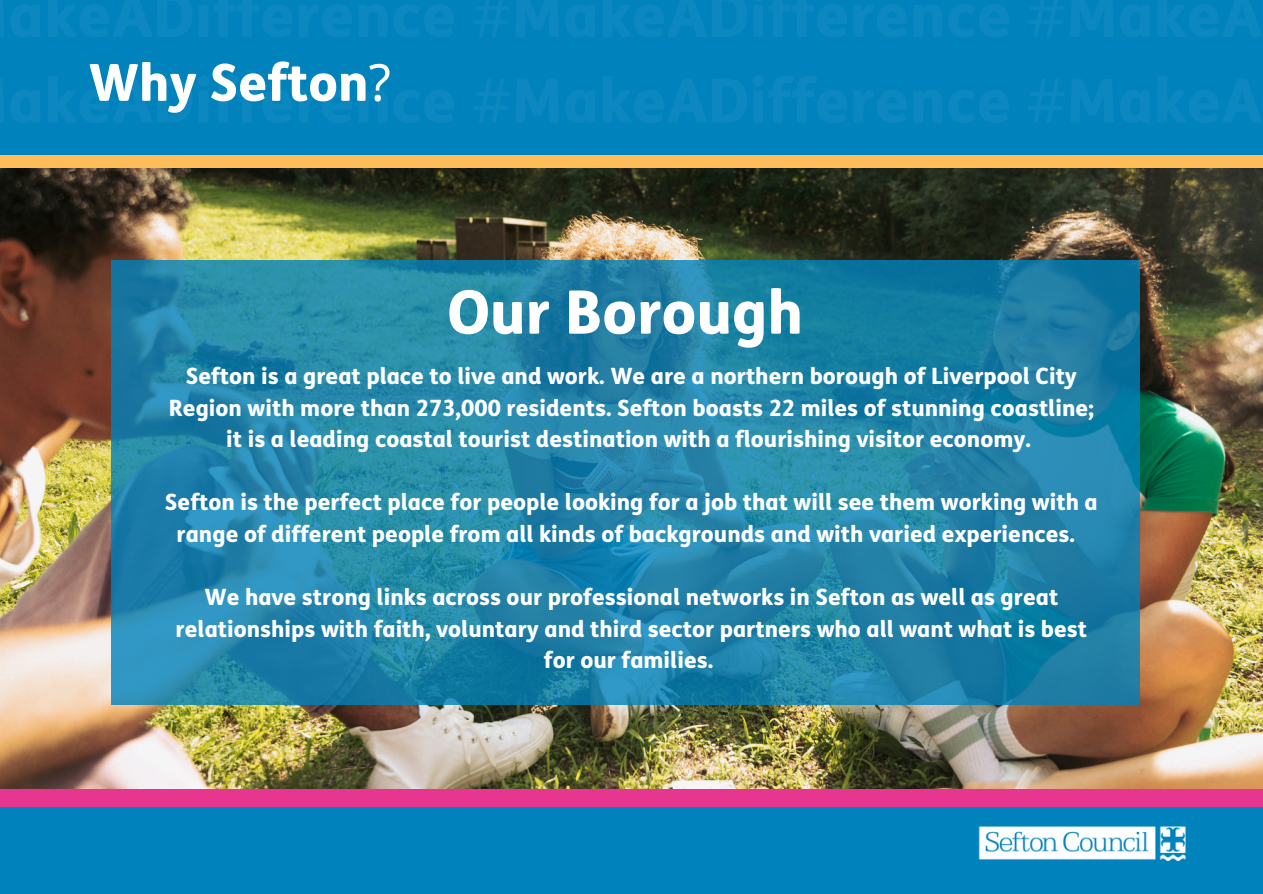
<style>
.page{position:relative;width:1263px;height:894px;background:#fff}
.page>*{position:absolute;margin:0;border:0;box-sizing:border-box;transform-origin:0 0}
.t1{font:800 60px "FS Me Trial";color:#fff}
.t2{font:800 51.15px "FS Me Trial";color:#fff}
.t3{font:800 22.5px/31.5px "FS Me Trial";color:#fff;text-align:center}
.s1{font-family:"Noto Sans";font-weight:400}
</style>
<div class="page">
<img style="left:0;top:167px;width:1263px;height:621px">
<div style="left:0;top:0;width:1263px;height:164px;background:#0082bc"></div>
<div style="left:0;top:155px;width:1263px;height:12px;background:#ffbd59"></div>
<div style="left:0;top:797px;width:1263px;height:96px;background:#0082bc"></div>
<img style="left:979px;top:826px;width:207px;height:34px">
<svg style="left:111px;top:260px;width:1029px;height:444px;background:#2083a8"></svg>
<div style="left:0;top:788px;width:1263px;height:17px;background:#e73690"></div>
<h2 class="t2" style="left:88px;top:62px;width:304px">Why Sefton<span class="s1">?</span></h2>
<p class="t1" style="left:447px;top:288px;width:357px">Our Borough</p>
<p class="t3" style="left:169px;top:363px;width:927px">Sefton is a great place to live and work. We are a northern borough of Liverpool City<br>Region with more than 273,000 residents. Sefton boasts 22 miles of stunning coastline; it is a leading coastal tourist destination with a flourishing visitor economy.</p>
<h1 class="t3" style="left:165px;top:489px;width:934px">Sefton is the perfect place for people looking for a job that will see them working with a range of different people from all kinds of backgrounds and with varied experiences.</h1>
<p class="t3" style="left:176px;top:583px;width:913px">We have strong links across our professional networks in Sefton as well as great relationships with faith, voluntary and third sector partners who all want what is best for our families.</p>
</div>
